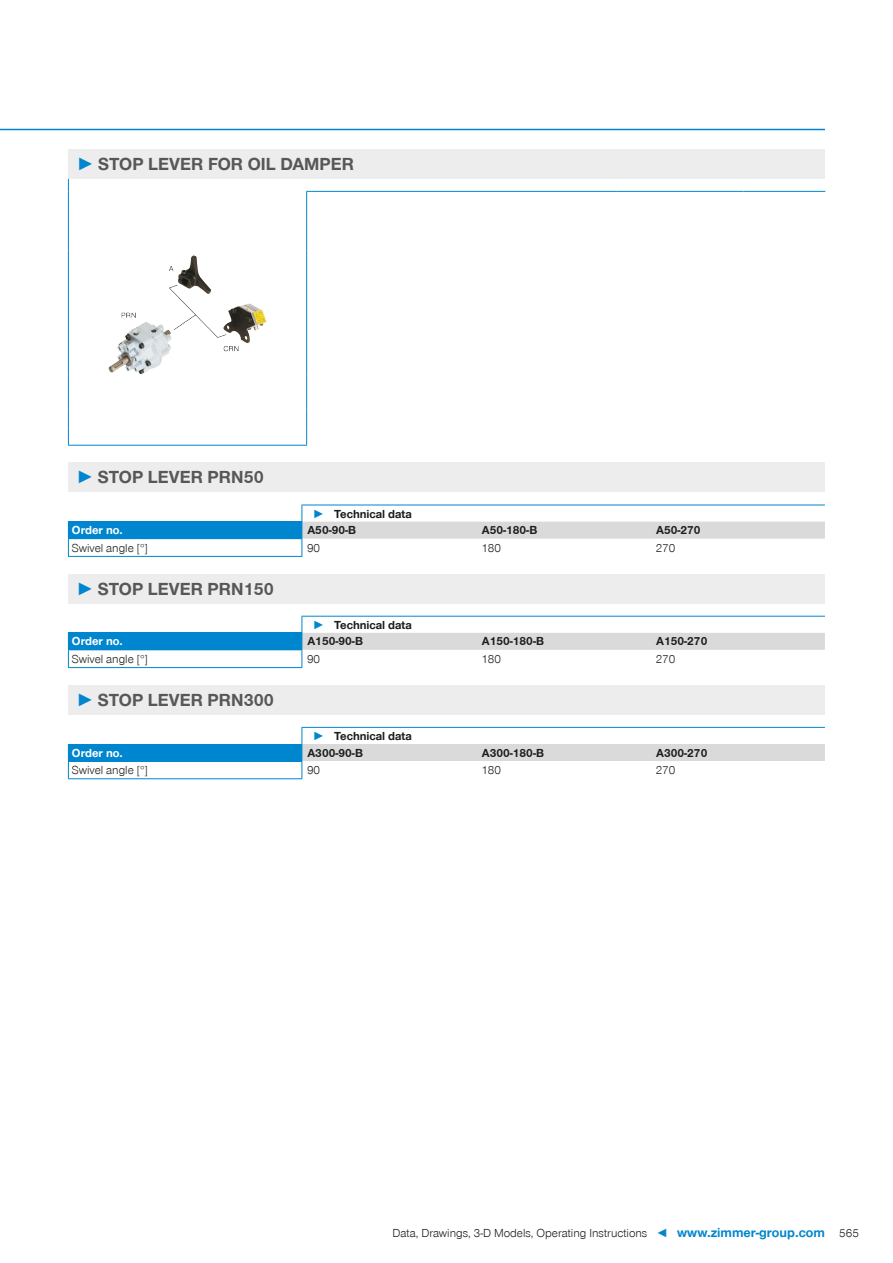
<style>
.page{position:relative;width:893px;height:1263px;background:#fff}
.page>*{position:absolute;margin:0;border:0;box-sizing:border-box;transform-origin:0 0}
.t1{font:700 18px "Zimmer Group Sans Global";color:#575756}
.CB_AF_Tabellentext_B{font:700 12px "Zimmer Group Sans Global";color:#1d1d1b}
.CB_AF_Seitenzahl_rec{font:300 12px "Zimmer Group Sans Global";color:#1d1d1b}
.CB_AF_Seitenzahl_lin{font:300 12px "Zimmer Group Sans Global";color:#1d1d1b}
.CB_AF_Tabellentext_B-2{font:700 12px "Zimmer Group Sans Global";color:#fff}
.s1{font-family:"Zimmer Group Sans";color:#0086ce}
.s2{color:#0086ce}
.s3{font-weight:700;font-size:13.5px;color:#0086ce}
</style>
<div class="page">
<hr style="left:0;top:129px;width:825px;height:1px;background:#0086ce">
<div style="left:68px;top:149px;width:757px;height:30px;background:#ededed"></div>
<hr style="left:68px;top:445px;width:239px;height:1px;background:#0086ce">
<hr style="left:306px;top:191px;width:311px;height:1px;background:#0086ce">
<hr style="left:617px;top:191px;width:126px;height:1px;background:#0086ce">
<hr style="left:743px;top:191px;width:82px;height:1px;background:#0086ce">
<svg style="left:306px;top:192px;width:1px;height:27px"></svg>
<hr style="left:68px;top:219px;width:1px;height:32px;background:#0086ce">
<hr style="left:306px;top:219px;width:1px;height:32px;background:#0086ce">
<hr style="left:68px;top:251px;width:1px;height:123px;background:#0086ce">
<hr style="left:306px;top:251px;width:1px;height:123px;background:#0086ce">
<svg style="left:68px;top:374px;width:1px;height:71px"></svg>
<svg style="left:306px;top:374px;width:1px;height:71px"></svg>
<svg style="left:68px;top:179px;width:1px;height:40px"></svg>
<img style="left:108px;top:255px;width:159px;height:119px">
<div style="left:68px;top:462px;width:757px;height:30px;background:#ededed"></div>
<div style="left:68px;top:522px;width:234px;height:17px;background:#0086ce"></div>
<hr style="left:68px;top:556px;width:234px;height:1px;background:#0086ce">
<svg style="left:68px;top:539px;width:1px;height:17px"></svg>
<svg style="left:302px;top:505px;width:523px;height:51px"></svg>
<div style="left:68px;top:574px;width:757px;height:29px;background:#ededed"></div>
<div style="left:68px;top:633px;width:234px;height:17px;background:#0086ce"></div>
<hr style="left:68px;top:667px;width:234px;height:1px;background:#0086ce">
<svg style="left:68px;top:650px;width:1px;height:17px"></svg>
<svg style="left:302px;top:616px;width:523px;height:51px"></svg>
<div style="left:68px;top:685px;width:757px;height:30px;background:#ededed"></div>
<div style="left:68px;top:744px;width:234px;height:17px;background:#0086ce"></div>
<hr style="left:68px;top:778px;width:234px;height:1px;background:#0086ce">
<hr style="left:68px;top:761px;width:234px;height:1px;background:#0086ce">
<svg style="left:68px;top:762px;width:1px;height:16px"></svg>
<hr style="left:302px;top:727px;width:523px;height:1px;background:#0086ce">
<svg style="left:302px;top:728px;width:523px;height:50px"></svg>
<p class="t1" style="left:77px;top:153px;width:279px"><span class="s1">►</span> STOP LEVER FOR OIL DAMPER</p>
<p class="t1" style="left:77px;top:467px;width:189px"><span class="s1">►</span> STOP LEVER PRN50</p>
<p class="CB_AF_Tabellentext_B" style="left:313px;top:506px;width:100px"><span class="s2">►</span> Technical data</p>
<p class="CB_AF_Tabellentext_B-2" style="left:72px;top:523px;width:52px">Order no.</p>
<p class="CB_AF_Tabellentext_B" style="left:307px;top:523px;width:50px">A50-90-B</p>
<p class="CB_AF_Tabellentext_B" style="left:482px;top:523px;width:57px">A50-180-B</p>
<p class="CB_AF_Tabellentext_B" style="left:656px;top:523px;width:46px">A50-270</p>
<p class="CB_AF_Seitenzahl_lin" style="left:72px;top:540px;width:78px">Swivel angle [°]</p>
<p class="CB_AF_Seitenzahl_lin" style="left:307px;top:540px;width:15px">90</p>
<p class="CB_AF_Seitenzahl_lin" style="left:481px;top:540px;width:21px">180</p>
<p class="CB_AF_Seitenzahl_lin" style="left:656px;top:540px;width:21px">270</p>
<p class="t1" style="left:77px;top:578px;width:199px"><span class="s1">►</span> STOP LEVER PRN150</p>
<p class="CB_AF_Tabellentext_B" style="left:313px;top:617px;width:100px"><span class="s2">►</span> Technical data</p>
<p class="CB_AF_Tabellentext_B-2" style="left:72px;top:634px;width:52px">Order no.</p>
<p class="CB_AF_Tabellentext_B" style="left:307px;top:634px;width:57px">A150-90-B</p>
<p class="CB_AF_Tabellentext_B" style="left:482px;top:634px;width:64px">A150-180-B</p>
<p class="CB_AF_Tabellentext_B" style="left:656px;top:634px;width:53px">A150-270</p>
<p class="CB_AF_Seitenzahl_lin" style="left:72px;top:651px;width:78px">Swivel angle [°]</p>
<p class="CB_AF_Seitenzahl_lin" style="left:307px;top:651px;width:15px">90</p>
<p class="CB_AF_Seitenzahl_lin" style="left:481px;top:651px;width:21px">180</p>
<p class="CB_AF_Seitenzahl_lin" style="left:656px;top:651px;width:21px">270</p>
<p class="t1" style="left:77px;top:689px;width:199px"><span class="s1">►</span> STOP LEVER PRN300</p>
<p class="CB_AF_Tabellentext_B" style="left:313px;top:729px;width:100px"><span class="s2">►</span> Technical data</p>
<p class="CB_AF_Tabellentext_B-2" style="left:72px;top:745px;width:52px">Order no.</p>
<p class="CB_AF_Tabellentext_B" style="left:307px;top:745px;width:57px">A300-90-B</p>
<p class="CB_AF_Tabellentext_B" style="left:482px;top:745px;width:64px">A300-180-B</p>
<p class="CB_AF_Tabellentext_B" style="left:656px;top:745px;width:53px">A300-270</p>
<p class="CB_AF_Seitenzahl_lin" style="left:72px;top:763px;width:78px">Swivel angle [°]</p>
<p class="CB_AF_Seitenzahl_lin" style="left:307px;top:763px;width:15px">90</p>
<p class="CB_AF_Seitenzahl_lin" style="left:481px;top:763px;width:21px">180</p>
<p class="CB_AF_Seitenzahl_lin" style="left:656px;top:763px;width:21px">270</p>
<p class="CB_AF_Seitenzahl_rec" style="left:392px;top:1226px;width:434px">Data, Drawings, 3-D Models, Operating Instructions <span class="s2">◄</span> <span class="s3">www.zimmer-group.com</span></p>
<p class="CB_AF_Seitenzahl_rec" style="left:839px;top:1226px;width:21px">565</p>
</div>
